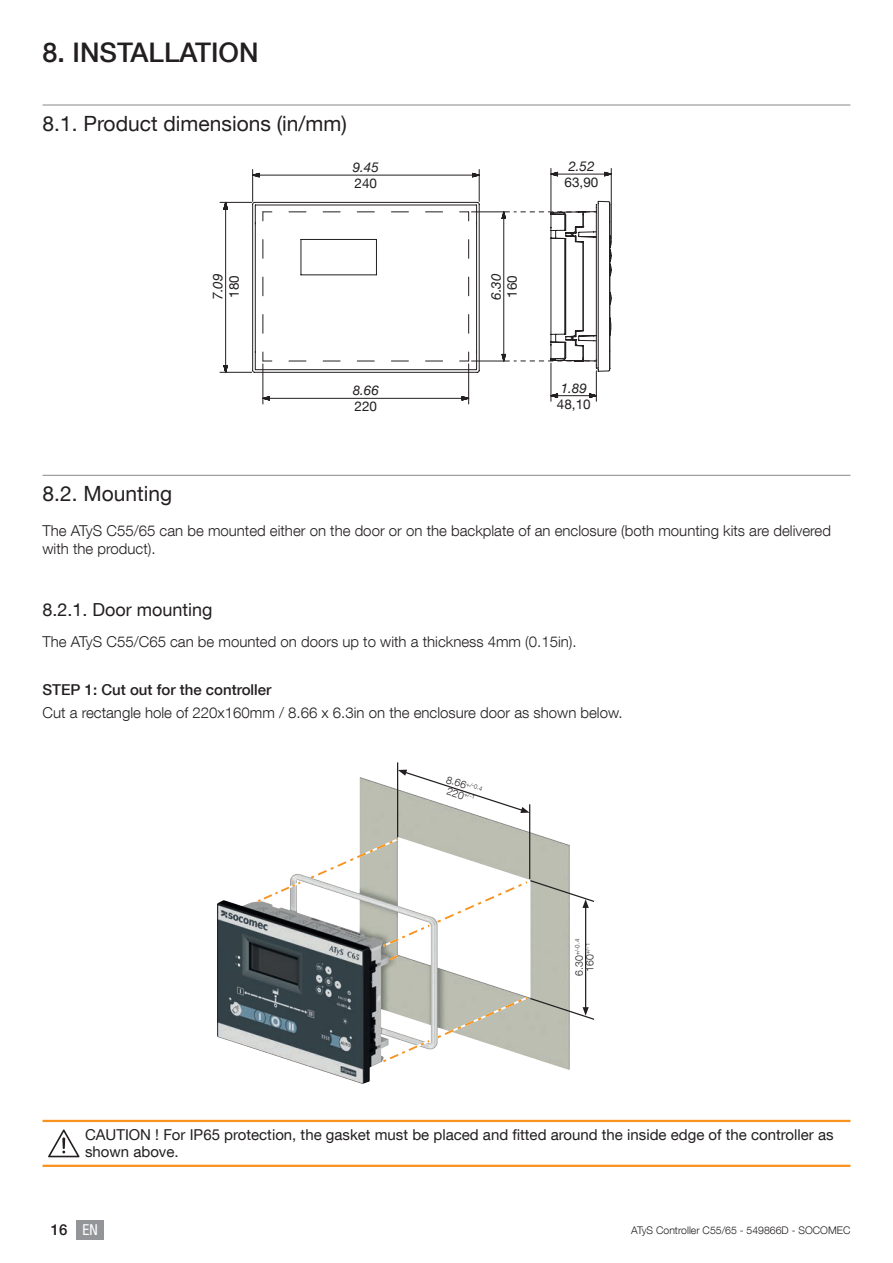
<style>
.page{position:relative;width:893px;height:1263px;background:#fff}
.page>*{position:absolute;margin:0;border:0;box-sizing:border-box;transform-origin:0 0}
.t1{font:500 27px "Helvetica Neue LT Com";color:#231f20}
.t2{font:21px "Helvetica Neue LT Com";color:#231f20}
.t3{font:18px "Helvetica Neue LT Com";color:#231f20}
.t4{font:300 15px/18px "Helvetica Neue LT Com";color:#231f20}
.t5{font:15px/16.5px "Helvetica Neue LT Com";color:#231f20}
.t6{font:500 15px "Helvetica Neue LT Com";color:#231f20}
.t7{font:italic 13.5px "Helvetica Neue LT Com";color:#231f20}
.t8{font:13.5px "Helvetica Neue LT Com";color:#231f20}
.t9{font:300 10.5px "Helvetica Neue LT Com";color:#231f20}
.t10{font:300 6.15px/10.5px "Helvetica Neue LT Com";color:#231f20;text-align:center}
.s1{font-size:10.5px}
.s2{font-weight:400;font-stretch:condensed;color:#fff}
</style>
<div class="page">
<div style="left:76px;top:1220px;width:28px;height:19px;background:#939598"></div>
<hr style="left:43px;top:104px;width:807px;height:2px;background:#939598">
<hr style="left:43px;top:475px;width:807px;height:1px;background:#939598">
<svg style="left:252px;top:201px;width:358px;height:172px"></svg>
<svg style="left:550px;top:172px;width:8px;height:5px"></svg>
<svg style="left:604px;top:172px;width:7px;height:5px"></svg>
<svg style="left:472px;top:173px;width:7px;height:5px"></svg>
<svg style="left:253px;top:173px;width:7px;height:5px"></svg>
<hr style="left:551px;top:174px;width:60px;height:1px;background:#231f20">
<hr style="left:551px;top:168px;width:1px;height:43px;background:#231f20">
<hr style="left:611px;top:168px;width:1px;height:71px;background:#231f20">
<hr style="left:253px;top:175px;width:226px;height:1px;background:#231f20">
<hr style="left:479px;top:169px;width:1px;height:32px;background:#231f20">
<hr style="left:252px;top:169px;width:1px;height:32px;background:#231f20">
<svg style="left:550px;top:393px;width:46px;height:5px"></svg>
<hr style="left:551px;top:395px;width:45px;height:1px;background:#231f20">
<hr style="left:551px;top:363px;width:1px;height:38px;background:#231f20">
<hr style="left:596px;top:371px;width:1px;height:30px;background:#231f20">
<svg style="left:223px;top:203px;width:5px;height:169px"></svg>
<hr style="left:220px;top:372px;width:32px;height:1px;background:#231f20">
<hr style="left:220px;top:202px;width:32px;height:1px;background:#231f20">
<hr style="left:225px;top:202px;width:1px;height:170px;background:#231f20">
<svg style="left:262px;top:396px;width:8px;height:5px"></svg>
<svg style="left:462px;top:396px;width:6px;height:5px"></svg>
<hr style="left:263px;top:398px;width:206px;height:1px;background:#231f20">
<hr style="left:263px;top:364px;width:1px;height:40px;background:#231f20">
<hr style="left:468px;top:364px;width:1px;height:40px;background:#231f20">
<svg style="left:501px;top:354px;width:5px;height:7px"></svg>
<svg style="left:501px;top:211px;width:5px;height:8px"></svg>
<hr style="left:503px;top:212px;width:1px;height:149px;background:#231f20">
<hr style="left:471px;top:361px;width:38px;height:1px;background:#231f20">
<hr style="left:471px;top:212px;width:38px;height:1px;background:#231f20">
<svg style="left:289px;top:211px;width:162px;height:1px"></svg>
<svg style="left:460px;top:211px;width:9px;height:10px"></svg>
<svg style="left:468px;top:240px;width:1px;height:103px"></svg>
<svg style="left:460px;top:352px;width:9px;height:10px"></svg>
<svg style="left:280px;top:361px;width:163px;height:1px"></svg>
<svg style="left:262px;top:352px;width:10px;height:10px"></svg>
<svg style="left:262px;top:230px;width:1px;height:103px"></svg>
<svg style="left:262px;top:211px;width:10px;height:10px"></svg>
<svg style="left:514px;top:204px;width:85px;height:165px"></svg>
<img style="left:217px;top:777px;width:352px;height:307px">
<hr style="left:397px;top:762px;width:1px;height:75px;background:#231f20">
<hr style="left:529px;top:804px;width:1px;height:75px;background:#231f20">
<hr style="left:585px;top:905px;width:1px;height:105px;background:#231f20">
<svg style="left:398px;top:770px;width:132px;height:43px"></svg>
<svg style="left:381px;top:995px;width:214px;height:69px"></svg>
<svg style="left:256px;top:880px;width:47px;height:23px"></svg>
<svg style="left:309px;top:837px;width:286px;height:125px"></svg>
<hr style="left:43px;top:1120px;width:42px;height:2px;background:#f7931d">
<hr style="left:85px;top:1120px;width:765px;height:2px;background:#f7931d">
<hr style="left:43px;top:1165px;width:42px;height:2px;background:#f7931d">
<hr style="left:85px;top:1165px;width:765px;height:2px;background:#f7931d">
<svg style="left:48px;top:1129px;width:31px;height:28px"></svg>
<h1 class="t1" style="left:43px;top:36px;width:218px">8. INSTALLATION</h1>
<h2 class="t2" style="left:43px;top:111px;width:306px">8.1. Product dimensions (in/mm)</h2>
<p class="t7" style="left:353px;top:159px;width:28px">9.45</p>
<p class="t8" style="left:355px;top:175px;width:24px">240</p>
<p class="t7" style="left:568px;top:157px;width:28px">2.52</p>
<p class="t8" style="left:565px;top:174px;width:35px">63,90</p>
<p class="t7" style="left:209px;top:300px;width:28px;rotate:-90deg">7.09</p>
<p class="t8" style="left:226px;top:298px;width:24px;rotate:-90deg">180</p>
<p class="t7" style="left:488px;top:300px;width:28px;rotate:-90deg">6.30</p>
<p class="t8" style="left:504px;top:298px;width:24px;rotate:-90deg">160</p>
<p class="t7" style="left:353px;top:382px;width:28px">8.66</p>
<p class="t8" style="left:355px;top:398px;width:24px">220</p>
<p class="t7" style="left:561px;top:380px;width:28px">1.89</p>
<p class="t8" style="left:557px;top:396px;width:35px">48,10</p>
<h2 class="t2" style="left:43px;top:481px;width:131px">8.2. Mounting</h2>
<p class="t4" style="left:43px;top:522px;width:790px">The ATyS C55/65 can be mounted either on the door or on the backplate of an enclosure (both mounting kits are delivered with the product).</p>
<p class="t3" style="left:43px;top:598px;width:172px">8.2.1. Door mounting</p>
<p class="t4" style="left:43px;top:632px;width:536px">The ATyS C55/C65 can be mounted on doors up to with a thickness 4mm (0.15in).</p>
<p class="t6" style="left:43px;top:681px;width:230px">STEP 1: Cut out for the controller</p>
<p class="t4" style="left:43px;top:703px;width:581px">Cut a rectangle hole of 220x160mm / 8.66 x 6.3in on the enclosure door as shown below.</p>
<p class="t10" style="left:449px;top:772px;width:38px;rotate:18deg"><span class="s1">8.66</span>+/-0.4<br><span class="s1">220</span>+/-1</p>
<p class="t10" style="left:572px;top:976px;width:38px;rotate:-90deg"><span class="s1">6.30</span>+/-0.4<br><span class="s1">160</span>+/-1</p>
<p class="t5" style="left:85px;top:1126px;width:750px">CAUTION ! For IP65 protection, the gasket must be placed and fitted around the inside edge of the controller as shown above.</p>
<p class="t6" style="left:51px;top:1221px;width:48px">16 <span class="s2">EN</span></p>
<p class="t9" style="left:631px;top:1223px;width:221px">ATyS Controller C55/65 - 549866D - SOCOMEC</p>
</div>
